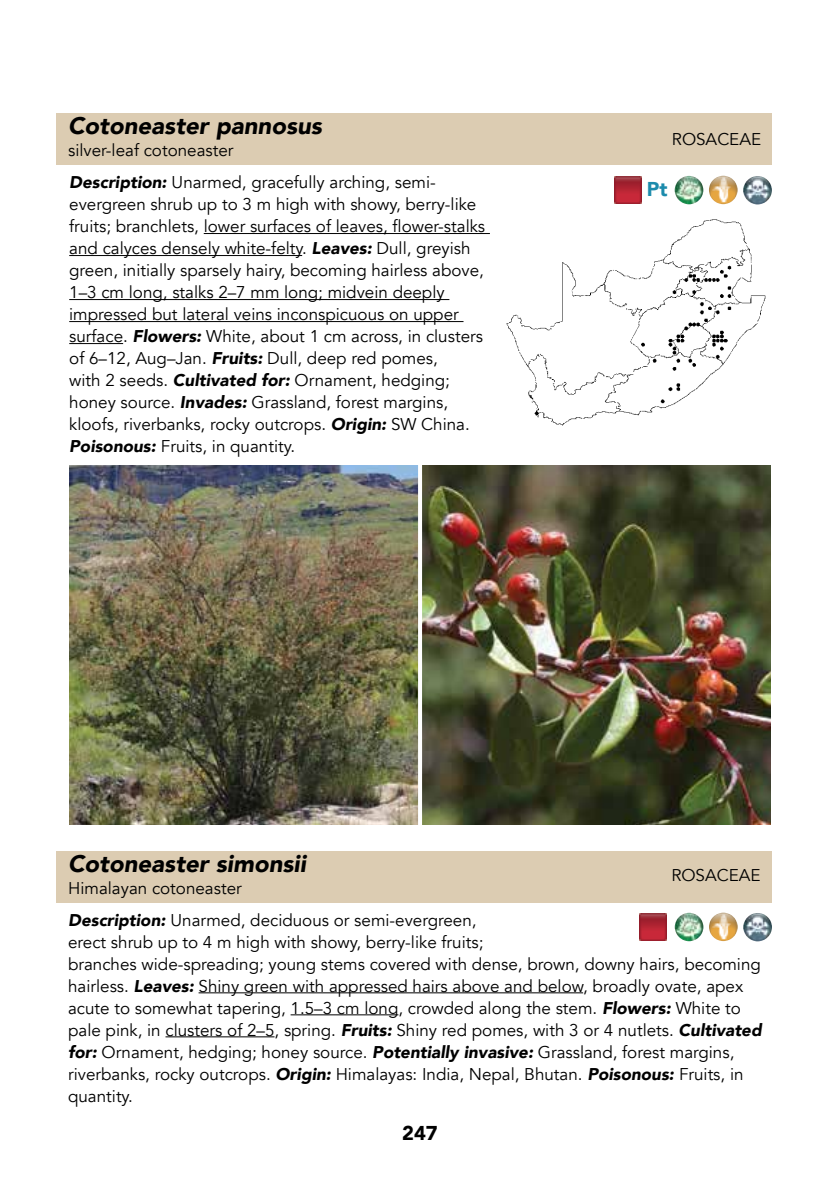
<style>
.page{position:relative;width:840px;height:1191px;background:#fff}
.page>*{position:absolute;margin:0;border:0;box-sizing:border-box;transform-origin:0 0}
.t1{font:italic 900 24px "Avenir";color:#000}
.t2{font:900 20px "Avenir";color:#000}
.t3{font:900 20px "Avenir";color:#1c8bac}
.t4{font:17px/22px "Avenir";color:#000}
.s1{font-weight:900;font-style:italic}
</style>
<div class="page">
<hr style="left:204px;top:233px;width:285px;height:1px;background:#000">
<hr style="left:69px;top:255px;width:233px;height:1px;background:#000">
<hr style="left:69px;top:299px;width:380px;height:1px;background:#000">
<hr style="left:69px;top:321px;width:394px;height:1px;background:#000">
<hr style="left:69px;top:343px;width:54px;height:1px;background:#000">
<div style="left:57px;top:114px;width:714px;height:51px;background:#dcccb2"></div>
<img style="left:506px;top:219px;width:260px;height:207px">
<img style="left:69px;top:465px;width:701px;height:359px">
<hr style="left:198px;top:992px;width:384px;height:1px;background:#000">
<hr style="left:290px;top:1014px;width:108px;height:1px;background:#000">
<hr style="left:165px;top:1036px;width:109px;height:1px;background:#000">
<div style="left:57px;top:851px;width:714px;height:51px;background:#dcccb2"></div>
<img style="left:639px;top:913px;width:27px;height:27px">
<img style="left:674px;top:912px;width:29px;height:29px;border-radius:14px">
<img style="left:742px;top:913px;width:29px;height:28px;border-radius:14px">
<img style="left:708px;top:912px;width:29px;height:29px;border-radius:14px">
<img style="left:614px;top:176px;width:27px;height:27px">
<img style="left:674px;top:176px;width:29px;height:28px;border-radius:14px">
<img style="left:742px;top:176px;width:29px;height:28px;border-radius:14px">
<img style="left:708px;top:176px;width:29px;height:28px;border-radius:14px">
<hr style="left:418px;top:454px;width:4px;height:381px;background:#fff">
<h1 class="t1" style="left:68px;top:106px;width:255px">Cotoneaster pannosus</h1>
<p class="t4" style="left:68px;top:139px;width:167px">silver-leaf cotoneaster</p>
<p class="t4" style="left:69px;top:172px;width:417px"><span class="s1">Description:</span> Unarmed, gracefully arching, semi&shy;evergreen shrub up to 3 m high with showy, berry-like fruits; branchlets, lower surfaces of leaves, flower-stalks and calyces densely white-felty. <span class="s1">Leaves:</span> Dull, greyish green, initially sparsely hairy, becoming hairless above, 1–3 cm long, stalks 2–7 mm long; midvein deeply impressed but lateral veins inconspicuous on upper surface. <span class="s1">Flowers:</span> White, about 1 cm across, in clusters of 6–12, Aug–Jan. <span class="s1">Fruits:</span> Dull, deep red pomes,<br>with 2 seeds. <span class="s1">Cultivated for:</span> Ornament, hedging; honey source. <span class="s1">Invades:</span> Grassland, forest margins, kloofs, riverbanks, rocky outcrops. <span class="s1">Origin:</span> SW China.<br><span class="s1">Poisonous:</span> Fruits, in quantity.</p>
<h1 class="t1" style="left:68px;top:843px;width:239px">Cotoneaster simonsii</h1>
<p class="t4" style="left:68px;top:877px;width:175px">Himalayan cotoneaster</p>
<p class="t4" style="left:671px;top:128px;width:91px">ROSACEAE</p>
<p class="t3" style="left:646px;top:172px;width:22px">Pt</p>
<p class="t4" style="left:671px;top:864px;width:91px">ROSACEAE</p>
<p class="t4" style="left:68px;top:909px;width:694px"><span class="s1">Description:</span> Unarmed, deciduous or semi-evergreen,<br>erect shrub up to 4 m high with showy, berry-like fruits;<br>branches wide-spreading; young stems covered with dense, brown, downy hairs, becoming hairless. <span class="s1">Leaves:</span> Shiny green with appressed hairs above and below, broadly ovate, apex acute to somewhat tapering, 1.5–3 cm long, crowded along the stem. <span class="s1">Flowers:</span> White to pale pink, in clusters of 2–5, spring. <span class="s1">Fruits:</span> Shiny red pomes, with 3 or 4 nutlets. <span class="s1">Cultivated for:</span> Ornament, hedging; honey source. <span class="s1">Potentially invasive:</span> Grassland, forest margins, riverbanks, rocky outcrops. <span class="s1">Origin:</span> Himalayas: India, Nepal, Bhutan. <span class="s1">Poisonous:</span> Fruits, in quantity.</p>
<p class="t2" style="left:402px;top:1116px;width:37px">247</p>
</div>
